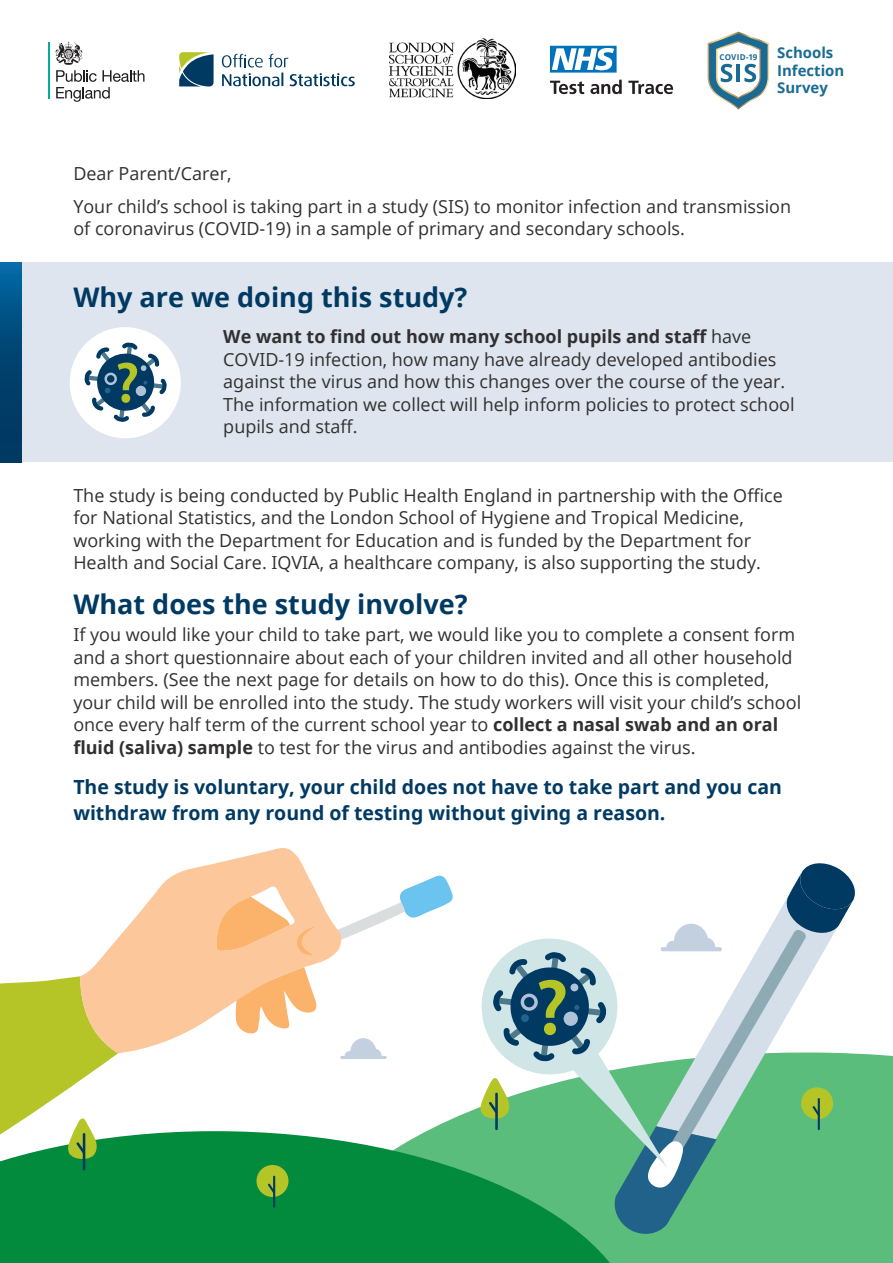
<style>
.page{position:relative;width:893px;height:1263px;background:#fff}
.page>*{position:absolute;margin:0;border:0;box-sizing:border-box;transform-origin:0 0}
.t1{font:700 27px "Open Sans";color:#003a63}
.t2{font:700 19.5px/25.5px "Open Sans";color:#003a63}
.t3{font:18px/22.5px "Open Sans";color:#312f30}
.t4{font:700 15px/17.2px "Open Sans";color:#196b93}
.t5{font:700 8.1px "Open Sans";letter-spacing:.02em;color:#196b93}
.s1{font-weight:700}
</style>
<div class="page">
<div style="left:0;top:262px;width:893px;height:200px;background:#dee5ee"></div>
<hr style="left:48px;top:42px;width:1px;height:56px;background:#00ae9e">
<svg style="left:55px;top:42px;width:89px;height:60px"></svg>
<svg style="left:222px;top:54px;width:133px;height:32px"></svg>
<svg style="left:179px;top:52px;width:35px;height:35px"></svg>
<img style="left:389px;top:38px;width:126px;height:60px">
<svg style="left:550px;top:46px;width:67px;height:27px"></svg>
<svg style="left:550px;top:81px;width:34px;height:13px"></svg>
<svg style="left:590px;top:80px;width:32px;height:14px"></svg>
<svg style="left:628px;top:81px;width:45px;height:13px"></svg>
<svg style="left:708px;top:32px;width:61px;height:78px"></svg>
<svg style="left:0;top:262px;width:21px;height:200px;background:#004978"></svg>
<svg style="left:70px;top:327px;width:111px;height:111px"></svg>
<svg style="left:437px;top:1053px;width:456px;height:210px;fill:#5abd7c"></svg>
<svg style="left:0;top:1126px;width:641px;height:137px;background:#13924a"></svg>
<div style="left:256px;top:1165px;width:32px;height:32px;background:#b5c527;border-radius:50%"></div>
<hr style="left:273px;top:1176px;width:2px;height:32px;background:#003a63">
<svg style="left:268px;top:1183px;width:6px;height:10px"></svg>
<hr style="left:83px;top:1133px;width:2px;height:37px;background:#003a63">
<svg style="left:340px;top:1038px;width:47px;height:21px"></svg>
<svg style="left:342px;top:875px;width:111px;height:64px"></svg>
<svg style="left:0;top:976px;width:118px;height:183px"></svg>
<svg style="left:80px;top:848px;width:262px;height:205px;fill:#fbc79b"></svg>
<svg style="left:216px;top:897px;width:74px;height:54px;background:#fbc089"></svg>
<svg style="left:296px;top:926px;width:19px;height:29px"></svg>
<svg style="left:480px;top:863px;width:379px;height:374px"></svg>
<p class="t5" style="left:719px;top:51px;width:39px">COVID-19</p>
<p class="t4" style="left:777px;top:44px;width:69px">Schools<br>Infection<br>Survey</p>
<h1 class="t3" style="left:73px;top:161px;width:160px">Dear Parent/Carer,</h1>
<p class="t3" style="left:73px;top:194px;width:719px">Your child’s school is taking part in a study (SIS) to monitor infection and transmission of coronavirus (COVID-19) in a sample of primary and secondary schools.</p>
<h2 class="t1" style="left:73px;top:278px;width:396px">Why are we doing this study?</h2>
<p class="t3" style="left:223px;top:325px;width:573px"><span class="s1">We want to find out how many school pupils and staff</span> have COVID-19 infection, how many have already developed antibodies against the virus and how this changes over the course of the year.<br>The information we collect will help inform policies to protect school pupils and staff.</p>
<p class="t3" style="left:73px;top:483px;width:711px">The study is being conducted by Public Health England in partnership with the Office for National Statistics, and the London School of Hygiene and Tropical Medicine, working with the Department for Education and is funded by the Department for Health and Social Care. IQVIA, a healthcare company, is also supporting the study.</p>
<h2 class="t1" style="left:73px;top:585px;width:396px">What does the study involve?</h2>
<p class="t3" style="left:73px;top:623px;width:729px">If you would like your child to take part, we would like you to complete a consent form and a short questionnaire about each of your children invited and all other household members. (See the next page for details on how to do this). Once this is completed, your child will be enrolled into the study. The study workers will visit your child’s school once every half term of the current school year to <span class="s1">collect a nasal swab and an oral fluid (saliva) sample</span> to test for the virus and antibodies against the virus.</p>
<p class="t2" style="left:73px;top:774px;width:710px">The study is voluntary, your child does not have to take part and you can withdraw from any round of testing without giving a reason.</p>
</div>
